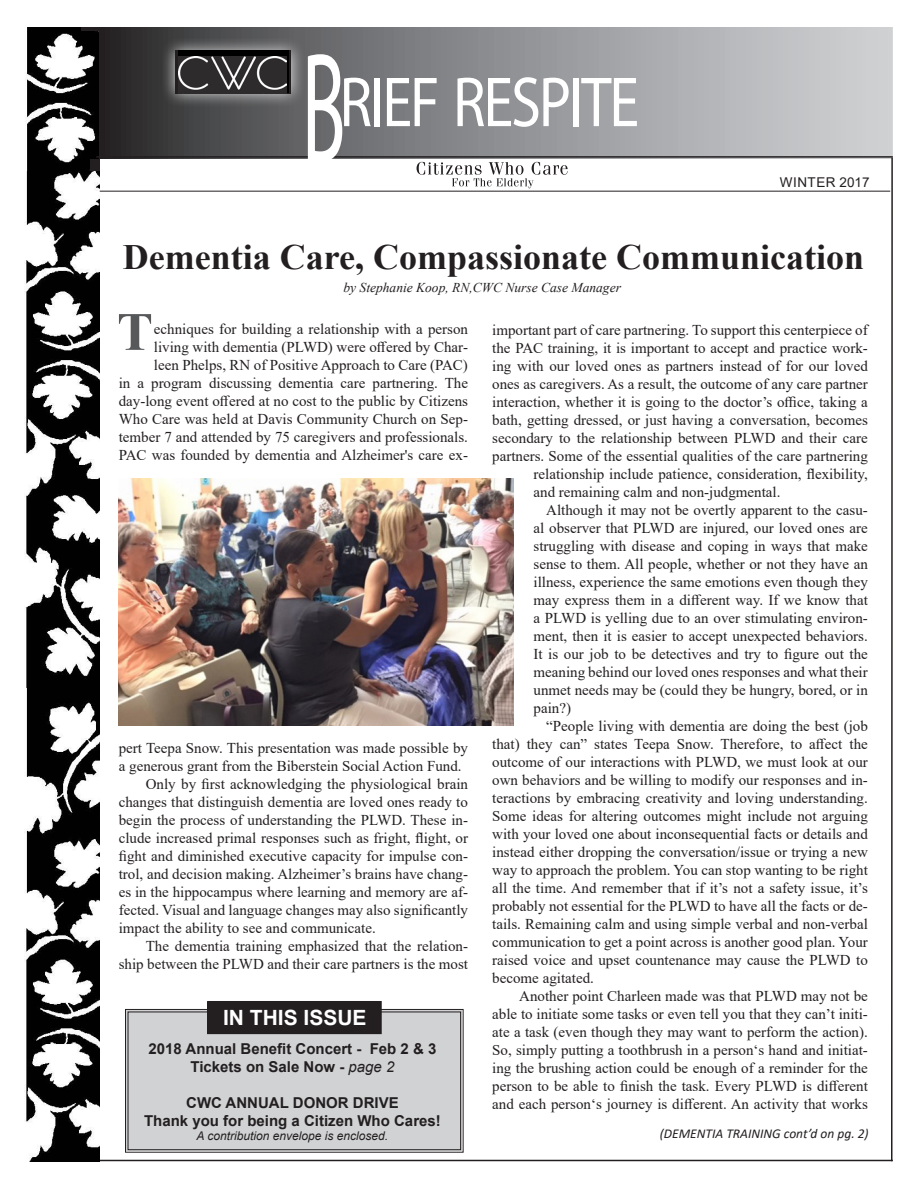
<style>
.page{position:relative;width:918px;height:1188px;background:#fff}
.page>*{position:absolute;margin:0;border:0;box-sizing:border-box;transform-origin:0 0}
.t1{font:157.5px "Myriad Pro";color:#fff;scale:.51 1}
.t2{font:71.4px "Myriad Pro";letter-spacing:-.035em;color:#fff;scale:.85 1}
.t3{font:700 54px "Times New Roman";color:#57585a}
.t4{font:700 35.7px "Times New Roman";color:#231f20}
.t5{font:700 21px "Arial";color:#fff}
.t6{font:15px/18px "Times New Roman";color:#231f20;text-align:justify}
.t7{font:700 15px "Arial";color:#231f20}
.t8{font:italic 13.5px "Times New Roman";color:#231f20}
.t9{font:italic 13.5px "Calibri";color:#231f20}
.t10{font:13.5px "Arial";letter-spacing:.035em;color:#231f20}
.t11{font:italic 12px "Arial";color:#231f20}
.s1{font-weight:400;font-style:italic}
</style>
<div class="page">
<img style="left:24px;top:158px;width:76px;height:950px">
<img style="left:24px;top:27px;width:75px;height:143px">
<svg style="left:99px;top:28px;width:794px;height:128px;background:#8d8e91"></svg>
<div style="left:161px;top:36px;width:144px;height:72px;background:#fff;opacity:.8"></div>
<div style="left:175px;top:50px;width:116px;height:44px;background:#231f20"></div>
<hr style="left:88px;top:1160px;width:805px;height:1px;background:#231f20">
<div style="left:125px;top:1009px;width:339px;height:144px;background:#d1d2d4"></div>
<div style="left:128px;top:1012px;width:333px;height:138px;border:1px solid #231f20"></div>
<div style="left:208px;top:1002px;width:173px;height:31px;background:#231f20"></div>
<div style="left:207px;top:1001px;width:175px;height:33px;border:2px solid #231f20"></div>
<hr style="left:96px;top:156px;width:798px;height:2px;background:#231f20">
<div style="left:178px;top:51px;width:111px;height:42px;background:#000"></div>
<img style="left:179px;top:56px;width:108px;height:37px">
<img style="left:24px;top:688px;width:75px;height:473px">
<svg style="left:417px;top:162px;width:151px;height:26px"></svg>
<hr style="left:100px;top:191px;width:790px;height:1px;background:#231f20">
<div style="left:90px;top:159px;width:10px;height:11px;background:#231f20"></div>
<hr style="left:82px;top:27px;width:18px;height:4px;background:#231f20">
<hr style="left:891px;top:158px;width:2px;height:1003px;background:#231f20">
<img style="left:119px;top:479px;width:395px;height:247px">
<p class="t1" style="left:302px;top:11px;width:88px">B</p>
<p class="t2" style="left:339px;top:58px;width:354px">RIEF RESPITE</p>
<p class="t10" style="left:780px;top:173px;width:91px">WINTER 2017</p>
<p class="t4" style="left:123px;top:232px;width:743px">Dementia Care, Compassionate Communication</p>
<p class="t8" style="left:343px;top:278px;width:279px">by Stephanie Koop, RN,CWC Nurse Case Manager</p>
<p class="t3" style="left:117px;top:293px;width:38px">T</p>
<p class="t6" style="left:119px;top:319px;width:351px;text-align:right">echniques for building a relationship with a person living with dementia (PLWD) were offered by Char-<br>leen Phelps, RN of Positive Approach to Care (PAC)<br>in a program discussing dementia care partnering. The day-long event offered at no cost to the public by Citizens Who Care was held at Davis Community Church on Sep&shy;tember 7 and attended by 75 caregivers and professionals.<br>PAC was founded by dementia and Alzheimer's care ex-</p>
<p class="t6" style="left:492px;top:321px;width:377px">important part of care partnering. To support this centerpiece of</p>
<p class="t6" style="left:492px;top:339px;width:377px">the PAC training, it is important to accept and practice work-</p>
<p class="t6" style="left:492px;top:357px;width:377px">ing with our loved ones as partners instead of for our loved</p>
<p class="t6" style="left:492px;top:375px;width:377px">ones as caregivers. As a result, the outcome of any care partner</p>
<p class="t6" style="left:492px;top:393px;width:377px">interaction, whether it is going to the doctor’s office, taking a</p>
<p class="t6" style="left:492px;top:411px;width:377px">bath, getting dressed, or just having a conversation, becomes</p>
<p class="t6" style="left:492px;top:429px;width:377px">secondary to the relationship between PLWD and their care</p>
<p class="t6" style="left:492px;top:447px;width:377px">partners. Some of the essential qualities of the care partnering</p>
<p class="t6" style="left:534px;top:465px;width:336px">relationship include patience, consideration, flexibility,</p>
<p class="t6" style="left:534px;top:483px;width:249px">and remaining calm and non-judgmental.</p>
<p class="t6" style="left:534px;top:501px;width:336px;text-indent:13px">Although it may not be overtly apparent to the casu&shy;al observer that PLWD are injured, our loved ones are struggling with disease and coping in ways that make sense to them. All people, whether or not they have an illness, experience the same emotions even though they may express them in a different way. If we know that a PLWD is yelling due to an over stimulating environ&shy;ment, then it is easier to accept unexpected behaviors.<br>It is our job to be detectives and try to figure out the meaning behind our loved ones responses and what their unmet needs may be (could they be hungry, bored, or in pain?)</p>
<p class="t6" style="left:492px;top:717px;width:377px;text-indent:54px">“People living with dementia are doing the best (job that) they can” states Teepa Snow. Therefore, to affect the outcome of our interactions with PLWD, we must look at our own behaviors and be willing to modify our responses and in&shy;teractions by embracing creativity and loving understanding.<br>Some ideas for altering outcomes might include not arguing with your loved one about inconsequential facts or details and instead either dropping the conversation/issue or trying a new way to approach the problem. You can stop wanting to be right all the time. And remember that if it’s not a safety issue, it’s probably not essential for the PLWD to have all the facts or de&shy;tails. Remaining calm and using simple verbal and non-verbal communication to get a point across is another good plan. Your raised voice and upset countenance may cause the PLWD to become agitated.</p>
<p class="t6" style="left:492px;top:987px;width:377px;text-indent:27px">Another point Charleen made was that PLWD may not be able to initiate some tasks or even tell you that they can’t initi&shy;ate a task (even though they may want to perform the action).<br>So, simply putting a toothbrush in a person‘s hand and initiat&shy;ing the brushing action could be enough of a reminder for the person to be able to finish the task. Every PLWD is different and each person‘s journey is different. An activity that works</p>
<p class="t6" style="left:119px;top:739px;width:351px">pert Teepa Snow. This presentation was made possible by a generous grant from the Biberstein Social Action Fund.</p>
<p class="t6" style="left:119px;top:775px;width:351px;text-indent:27px">Only by first acknowledging the physiological brain changes that distinguish dementia are loved ones ready to begin the process of understanding the PLWD. These in&shy;clude increased primal responses such as fright, flight, or fight and diminished executive capacity for impulse con&shy;trol, and decision making. Alzheimer’s brains have chang&shy;es in the hippocampus where learning and memory are af&shy;fected. Visual and language changes may also significantly impact the ability to see and communicate.</p>
<p class="t6" style="left:119px;top:937px;width:351px;text-align:right">The dementia training emphasized that the relation&shy;ship between the PLWD and their care partners is the most</p>
<p class="t5" style="left:223px;top:1003px;width:145px">IN THIS ISSUE</p>
<p class="t7" style="left:149px;top:1038px;width:289px">2018 Annual Benefit Concert - Feb 2 &amp; 3</p>
<p class="t7" style="left:190px;top:1056px;width:205px">Tickets on Sale Now - <span class="s1">page 2</span></p>
<p class="t7" style="left:186px;top:1092px;width:214px">CWC ANNUAL DONOR DRIVE</p>
<p class="t7" style="left:144px;top:1110px;width:298px">Thank you for being a Citizen Who Cares!</p>
<p class="t11" style="left:197px;top:1128px;width:193px">A contribution envelope is enclosed.</p>
<p class="t9" style="left:660px;top:1124px;width:211px">(DEMENTIA TRAINING cont’d on pg. 2)</p>
</div>
